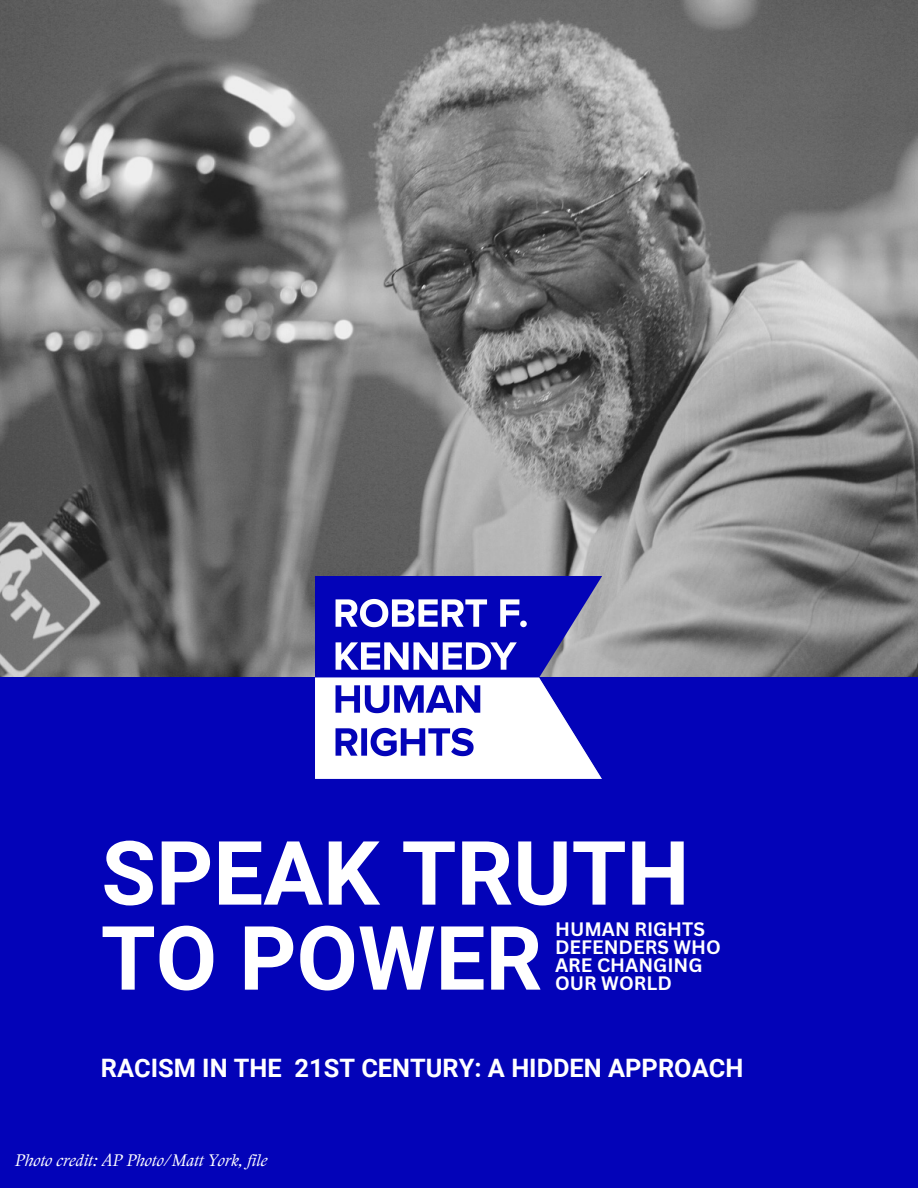
<style>
.page{position:relative;width:918px;height:1188px;background:#fff}
.page>*{position:absolute;margin:0;border:0;box-sizing:border-box;transform-origin:0 0}
.t1{font:700 88.8px/85.1px "Roboto";color:#fff}
.t2{font:700 25.35px "Roboto";color:#fff}
.t3{font:700 18.9px/18px "Canva Sans";color:#fff}
.t4{font:italic 16.35px "Stanley";color:#fff}
</style>
<div class="page">
<img style="left:0;top:0;width:918px;height:748px">
<div style="left:0;top:677px;width:917px;height:511px;background:#0303b8"></div>
<img style="left:316px;top:577px;width:286px;height:201px">
<h1 class="t1" style="left:101px;top:832px;width:590px">SPEAK TRUTH<br>TO POWER</h1>
<p class="t3" style="left:555px;top:919px;width:167px">HUMAN RIGHTS<br>DEFENDERS WHO<br>ARE CHANGING<br>OUR WORLD</p>
<h2 class="t2" style="left:101px;top:1054px;width:644px">RACISM IN THE 21ST CENTURY: A HIDDEN APPROACH</h2>
<p class="t4" style="left:15px;top:1154px;width:254px">Photo credit: AP Photo/Matt York, file</p>
</div>
